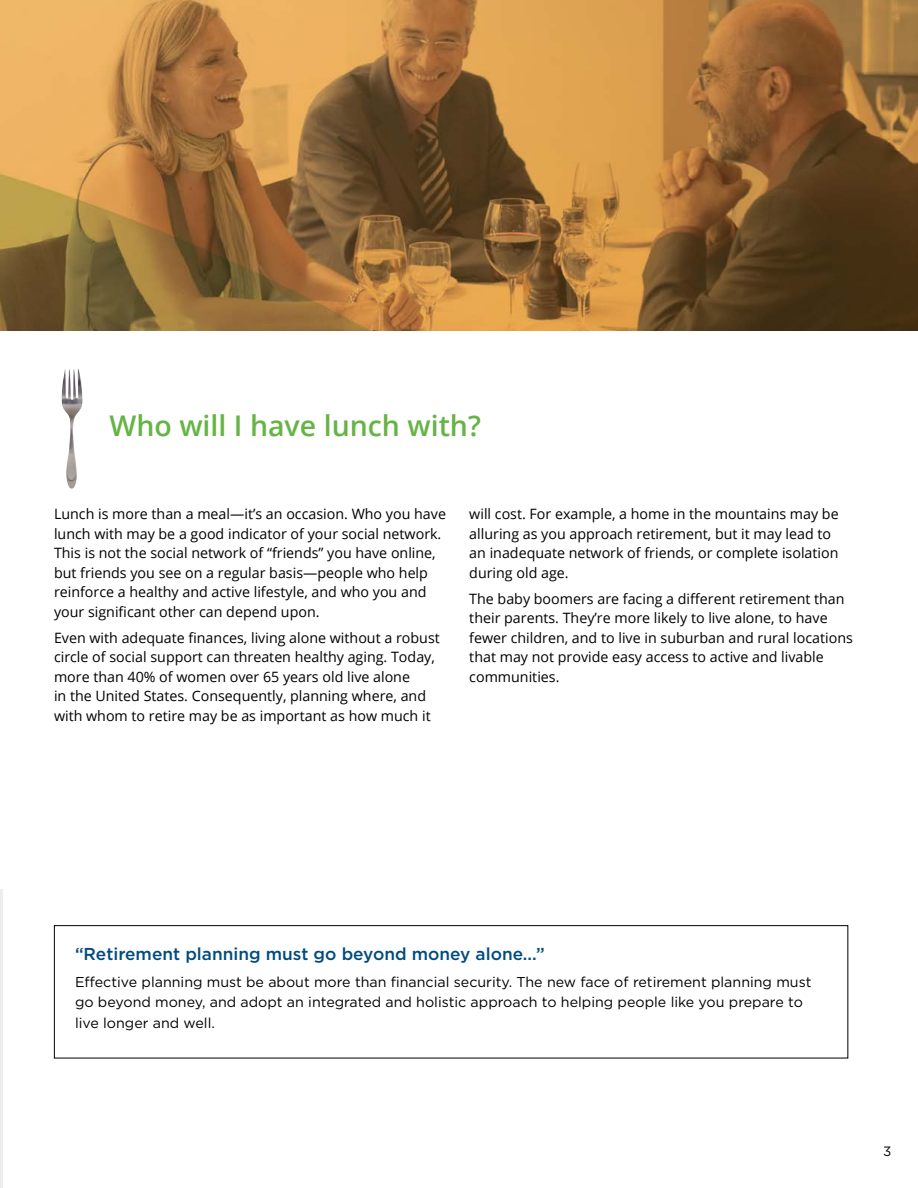
<style>
.page{position:relative;width:918px;height:1188px;background:#fff}
.page>*{position:absolute;margin:0;border:0;box-sizing:border-box;transform-origin:0 0}
.t1{font:600 28.5px "Open Sans";color:#66b445}
.t2{font:500 17.25px "Gotham";color:#004b7d}
.t3{font:14.25px/19.5px "Open Sans";color:#000}
.t4{font:14.25px/20.2px "Gotham";color:#000}
.t5{font:13.5px "Gotham";color:#000}
</style>
<div class="page">
<img style="left:0;top:0;width:918px;height:330px">
<div style="left:54px;top:925px;width:794px;height:133px;border:1px solid #000"></div>
<img style="left:62px;top:369px;width:21px;height:120px">
<hr style="left:0;top:889px;width:2px;height:299px;background:#ededee">
<h1 class="t1" style="left:110px;top:406px;width:373px">Who will I have lunch with?</h1>
<p class="t3" style="left:54px;top:504px;width:394px">Lunch is more than a meal—it’s an occasion. Who you have lunch with may be a good indicator of your social network.<br>This is not the social network of “friends” you have online, but friends you see on a regular basis—people who help reinforce a healthy and active lifestyle, and who you and your significant other can depend upon.</p>
<p class="t3" style="left:54px;top:628px;width:387px">Even with adequate finances, living alone without a robust circle of social support can threaten healthy aging. Today, more than 40% of women over 65 years old live alone<br>in the United States. Consequently, planning where, and with whom to retire may be as important as how much it</p>
<p class="t3" style="left:469px;top:504px;width:371px">will cost. For example, a home in the mountains may be alluring as you approach retirement, but it may lead to an inadequate network of friends, or complete isolation during old age.</p>
<p class="t3" style="left:469px;top:589px;width:385px">The baby boomers are facing a different retirement than their parents. They’re more likely to live alone, to have fewer children, and to live in suburban and rural locations that may not provide easy access to active and livable communities.</p>
<p class="t2" style="left:75px;top:943px;width:471px">“Retirement planning must go beyond money alone...”</p>
<p class="t4" style="left:75px;top:972px;width:738px">Effective planning must be about more than financial security. The new face of retirement planning must go beyond money, and adopt an integrated and holistic approach to helping people like you prepare to live longer and well.</p>
<p class="t5" style="left:883px;top:1143px;width:10px">3</p>
</div>
